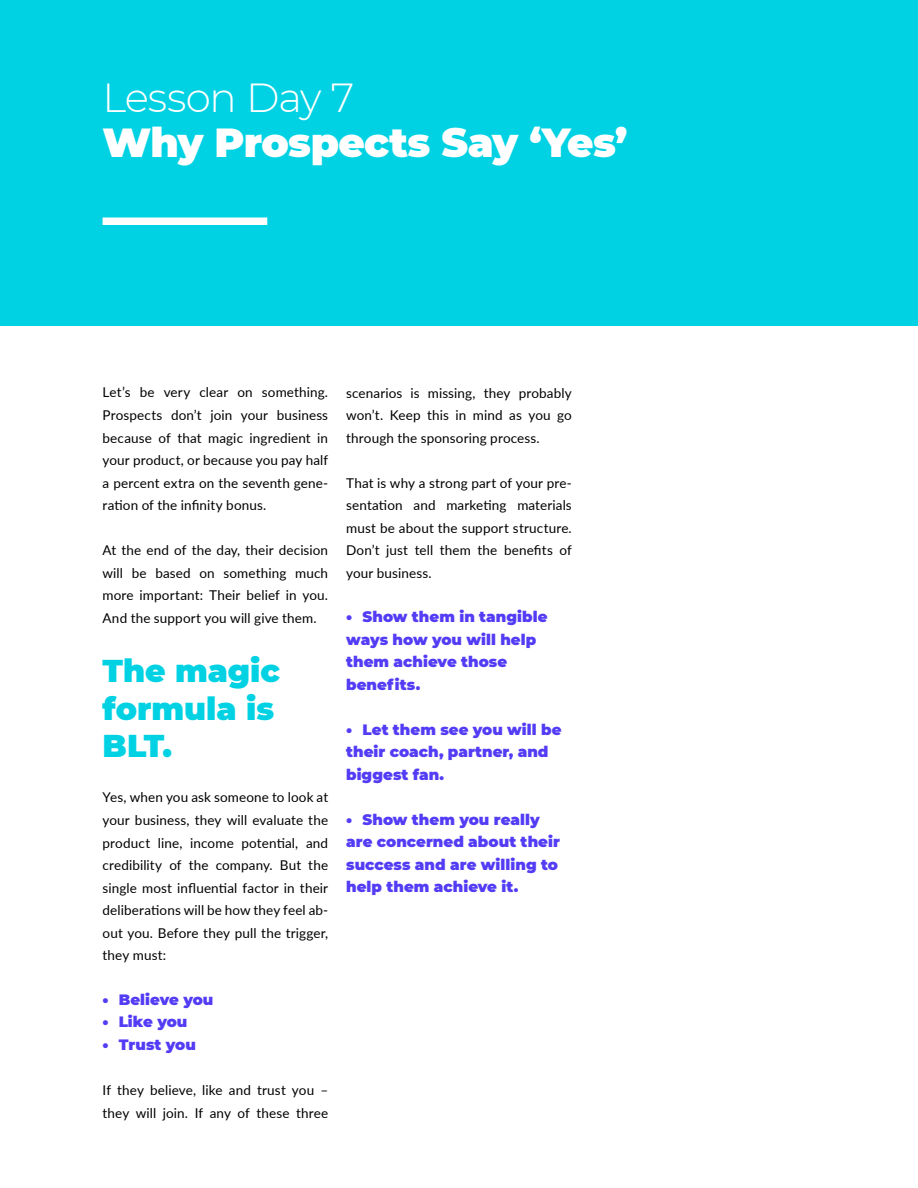
<style>
.page{position:relative;width:918px;height:1188px;background:#fff}
.page>*{position:absolute;margin:0;border:0;box-sizing:border-box;transform-origin:0 0}
.t1{font:900 40.5px "Montserrat";letter-spacing:-.015em;color:#fff}
.t2{font:300 40.5px "Montserrat";letter-spacing:-.03em;color:#fff}
.t3{font:900 31.5px/37.5px "Montserrat";color:#00d2e3}
.t4{font:900 15px/22.5px "Montserrat";letter-spacing:.005em;color:#533cf5}
.t5{font:13.5px/22.5px "Lato";letter-spacing:.01em;color:#000;text-align:justify}
</style>
<div class="page">
<div style="left:0;top:0;width:918px;height:325px;background:#00d2e3"></div>
<div style="left:103px;top:217px;width:164px;height:8px;background:#fff"></div>
<h1 class="t2" style="left:103px;top:71px;width:253px">Lesson Day 7</h1>
<h1 class="t1" style="left:103px;top:113px;width:526px">Why Prospects Say ‘Yes’</h1>
<p class="t5" style="left:103px;top:381px;width:227px">Let’s be very clear on something.<br>Prospects don’t join your business because of that magic ingredient in your product, or because you pay half a percent extra on the seventh gene&shy;ration of the infinity bonus.</p>
<p class="t5" style="left:103px;top:538px;width:227px">At the end of the day, their decision will be based on something much more important: Their belief in you.<br>And the support you will give them.</p>
<h2 class="t3" style="left:103px;top:651px;width:179px">The magic formula is<br>BLT.</h2>
<p class="t5" style="left:103px;top:786px;width:227px">Yes, when you ask someone to look at your business, they will evaluate the product line, income potential, and credibility of the company. But the single most influential factor in their deliberations will be how they feel ab&shy;out you. Before they pull the trigger, they must:</p>
<p class="t4" style="left:103px;top:987px;width:112px">• Believe you</p>
<p class="t4" style="left:103px;top:1010px;width:86px">• Like you</p>
<p class="t4" style="left:103px;top:1032px;width:95px">• Trust you</p>
<p class="t5" style="left:103px;top:1078px;width:227px">If they believe, like and trust you – they will join. If any of these three</p>
<p class="t5" style="left:346px;top:381px;width:227px">scenarios is missing, they probably won’t. Keep this in mind as you go through the sponsoring process.</p>
<p class="t5" style="left:346px;top:471px;width:227px">That is why a strong part of your pre&shy;sentation and marketing materials must be about the support structure.<br>Don’t just tell them the benefits of your business.</p>
<p class="t4" style="left:346px;top:605px;width:203px">• Show them in tangible ways how you will help them achieve those benefits.</p>
<p class="t4" style="left:346px;top:717px;width:217px">• Let them see you will be their coach, partner, and biggest fan.</p>
<p class="t4" style="left:346px;top:807px;width:215px">• Show them you really are concerned about their success and are willing to help them achieve it.</p>
</div>
